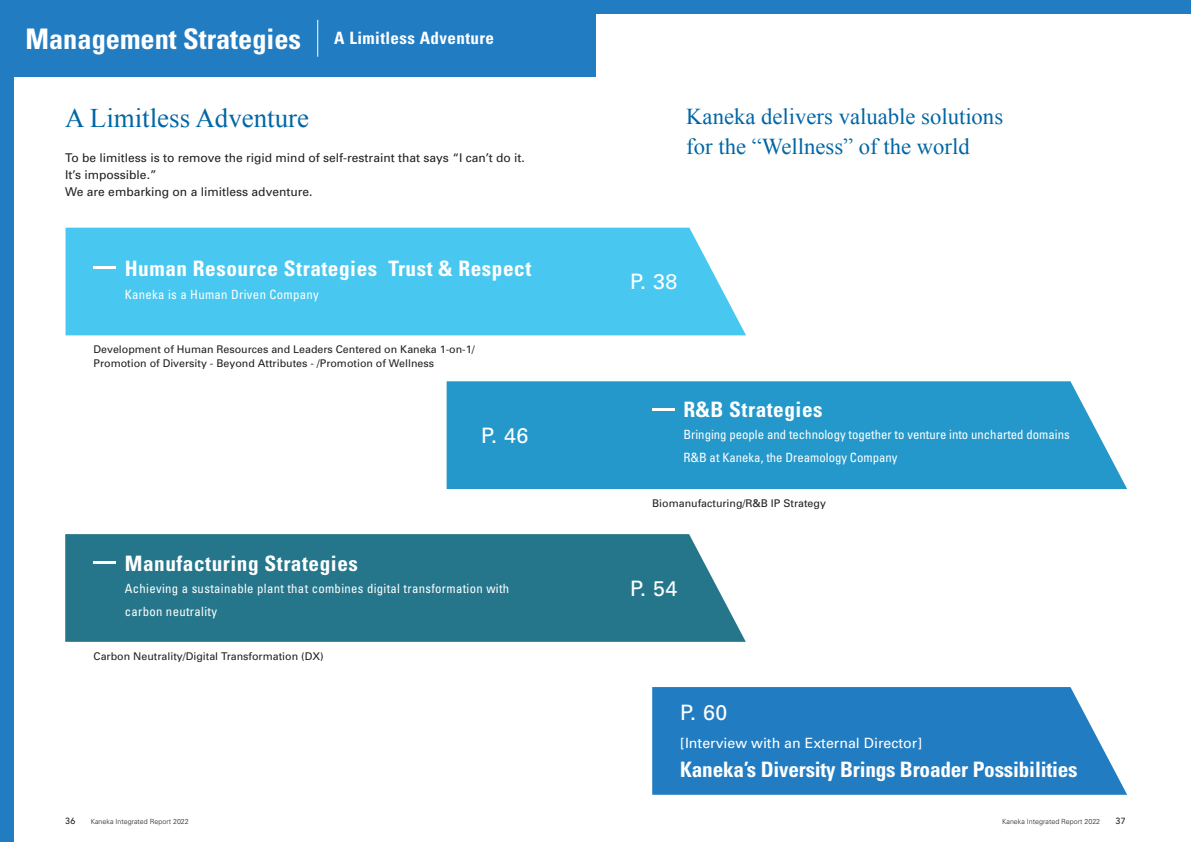
<style>
.page{position:relative;width:1191px;height:842px;background:#fff}
.page>*{position:absolute;margin:0;border:0;box-sizing:border-box;transform-origin:0 0}
.t1{font:700 condensed 28.3px "Univers";color:#fff}
.t2{font:26.9px "Times New Roman";color:#0166a5}
.t3{font:22.7px/29.8px "Times New Roman";color:#0166a5}
.t4{font:700 condensed 21.3px "Univers";letter-spacing:.025em;color:#fff}
.t5{font:700 condensed 21.3px "Univers";letter-spacing:-.01em;color:#fff}
.t6{font:21.3px "Univers";letter-spacing:.025em;color:#fff}
.t7{font:700 condensed 17px "Univers";letter-spacing:.025em;color:#fff}
.t8{font:14.2px "Univers";color:#fff}
.t9{font:condensed 12.8px/22.7px "Univers";letter-spacing:.025em;color:#fff}
.t10{font:condensed 12.8px/22.7px "Univers";color:#fff}
.t11{font:12px/17px "Univers";color:#231f20}
.t12{font:10.6px/14.2px "Univers";color:#231f20}
.t13{font:500 8.9px "Avenir LT Std";color:#231f20}
.t14{font:300 7.1px "Univers";color:#231f20}
</style>
<div class="page">
<div style="left:0;top:0;width:595px;height:77px;background:#217cc1"></div>
<div style="left:0;top:0;width:14px;height:842px;background:#217cc1"></div>
<div style="left:0;top:0;width:1191px;height:14px;background:#217cc1"></div>
<div style="left:446px;top:381px;width:681px;height:108px;background:#2498ca"></div>
<svg style="left:652px;top:687px;width:475px;height:108px;background:#2e84c4"></svg>
<div style="left:65px;top:534px;width:681px;height:108px;background:#26768b"></div>
<div style="left:65px;top:228px;width:681px;height:107px;background:#48c8f0"></div>
<hr style="left:94px;top:266px;width:22px;height:3px;background:#fff">
<hr style="left:652px;top:408px;width:23px;height:3px;background:#fff">
<hr style="left:94px;top:561px;width:22px;height:3px;background:#fff">
<hr style="left:317px;top:20px;width:1px;height:37px;background:#fff">
<h1 class="t1" style="left:26px;top:21px;width:277px">Management Strategies</h1>
<h2 class="t2" style="left:65px;top:100px;width:245px">A Limitless Adventure</h2>
<h3 class="t7" style="left:334px;top:28px;width:161px">A Limitless Adventure</h3>
<p class="t11" style="left:65px;top:150px;width:461px">To be limitless is to remove the rigid mind of self-restraint that says “I can’t do it.<br>It’s impossible.”<br>We are embarking on a limitless adventure.</p>
<h3 class="t4" style="left:125px;top:256px;width:408px">Human Resource Strategies Trust &amp; Respect</h3>
<p class="t9" style="left:125px;top:283px;width:196px">Kaneka is a Human Driven Company</p>
<p class="t12" style="left:94px;top:342px;width:382px">Development of Human Resources and Leaders Centered on Kaneka 1-on-1/<br>Promotion of Diversity - Beyond Attributes - /Promotion of Wellness</p>
<h3 class="t6" style="left:481px;top:423px;width:49px">P. 46</h3>
<h3 class="t4" style="left:125px;top:550px;width:235px">Manufacturing Strategies</h3>
<p class="t9" style="left:125px;top:577px;width:386px">Achieving a sustainable plant that combines digital transformation with carbon neutrality</p>
<p class="t12" style="left:94px;top:649px;width:231px">Carbon Neutrality/Digital Transformation (DX)</p>
<h3 class="t3" style="left:686px;top:101px;width:318px">Kaneka delivers valuable solutions for the “Wellness” of the world</h3>
<h3 class="t6" style="left:630px;top:269px;width:49px">P. 38</h3>
<h3 class="t4" style="left:683px;top:396px;width:141px">R&amp;B Strategies</h3>
<p class="t10" style="left:683px;top:423px;width:388px">Bringing people and technology together to venture into uncharted domains<br>R&amp;B at Kaneka, the Dreamology Company</p>
<p class="t12" style="left:652px;top:496px;width:175px">Biomanufacturing/R&amp;B IP Strategy</p>
<h3 class="t6" style="left:630px;top:576px;width:49px">P. 54</h3>
<h3 class="t6" style="left:680px;top:700px;width:49px">P. 60</h3>
<h3 class="t8" style="left:680px;top:735px;width:243px">[Interview with an External Director]</h3>
<h3 class="t5" style="left:680px;top:756px;width:399px">Kaneka’s Diversity Brings Broader Possibilities</h3>
<p class="t13" style="left:65px;top:816px;width:12px">36</p>
<p class="t14" style="left:91px;top:817px;width:100px">Kaneka Integrated Report 2022</p>
<p class="t14" style="left:1002px;top:817px;width:100px">Kaneka Integrated Report 2022</p>
<p class="t13" style="left:1115px;top:816px;width:12px">37</p>
</div>
